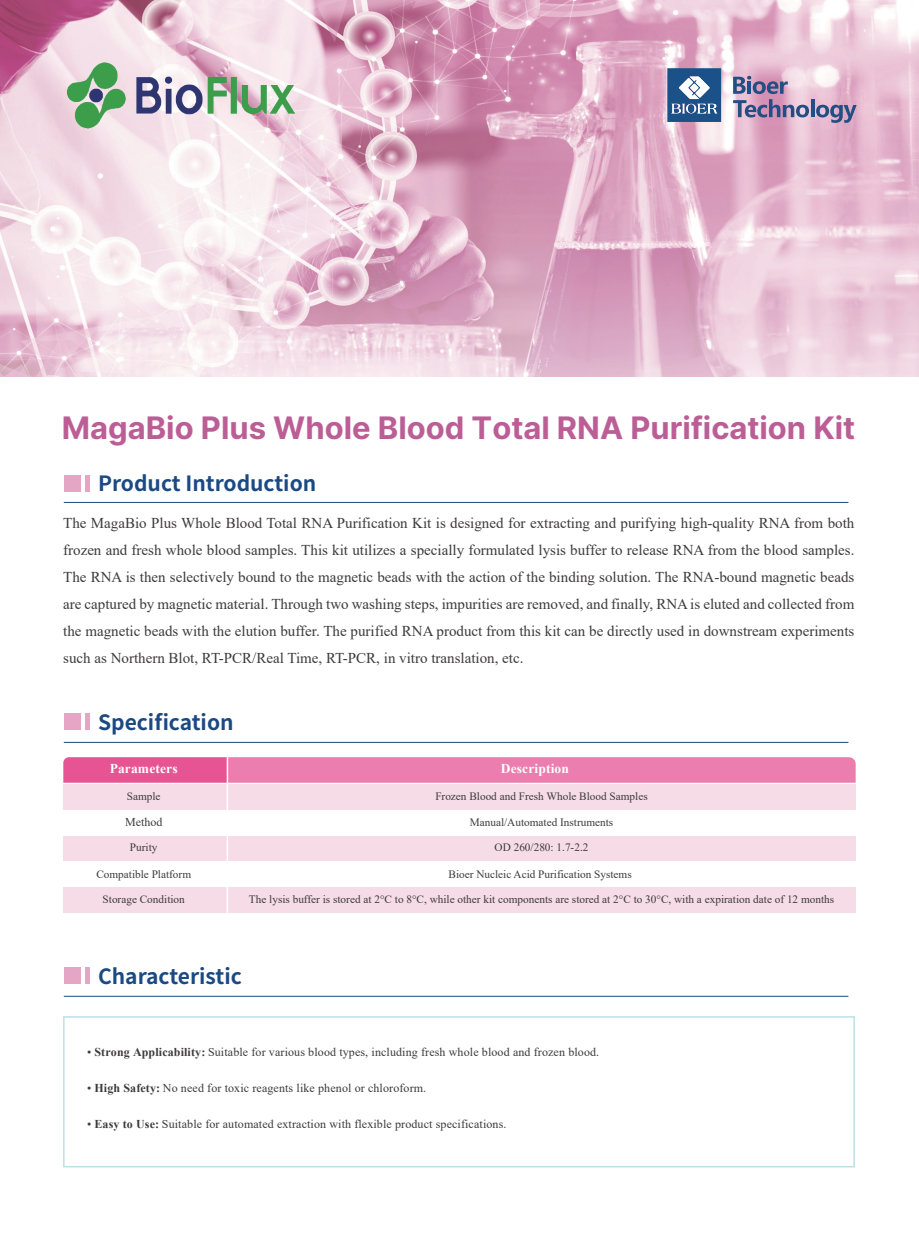
<style>
.page{position:relative;width:919px;height:1238px;background:#fff}
.page>*{position:absolute;margin:0;border:0;box-sizing:border-box;transform-origin:0 0}
.t1{font:30.9px "Inter";color:#bc5e96}
.t2{font:700 21px "Source Han Sans CN";color:#1b4983}
.t3{font:15px/27px "Times New Roman";color:#3d3a3a;text-align:justify}
.t4{font:700 13.5px "Times New Roman";letter-spacing:.01em;color:#fff}
.t5{font:12px "Times New Roman";letter-spacing:.01em;color:#3d3a3a}
.t6{font:11.25px "Times New Roman";color:#3d3a3a}
.s1{font-weight:700}
</style>
<div class="page">
<div style="left:63px;top:1016px;width:791px;height:151px;border:2px solid #bedfe6"></div>
<img style="left:0;top:0;width:918px;height:376px">
<div style="left:64px;top:475px;width:16px;height:17px;background:#e5a5c4"></div>
<hr style="left:85px;top:475px;width:4px;height:17px;background:#e5a5c4">
<div style="left:64px;top:713px;width:16px;height:17px;background:#e5a5c4"></div>
<hr style="left:85px;top:713px;width:4px;height:17px;background:#e5a5c4">
<hr style="left:64px;top:502px;width:784px;height:1px;background:#1b4983">
<hr style="left:64px;top:742px;width:784px;height:1px;background:#1b4983">
<div style="left:64px;top:967px;width:16px;height:17px;background:#e5a5c4"></div>
<hr style="left:85px;top:967px;width:4px;height:17px;background:#e5a5c4">
<hr style="left:64px;top:995px;width:784px;height:1px;background:#1b4983">
<svg style="left:667px;top:68px;width:54px;height:54px;background:#4973a0"></svg>
<svg style="left:690px;top:83px;width:8px;height:9px"></svg>
<svg style="left:810px;top:99px;width:4px;height:18px"></svg>
<svg style="left:816px;top:105px;width:40px;height:18px"></svg>
<svg style="left:733px;top:76px;width:76px;height:41px;background:#a493b4"></svg>
<img style="left:51px;top:57px;width:262px;height:76px">
<div style="left:63px;top:784px;width:792px;height:25px;background:#f6dce7"></div>
<svg style="left:63px;top:757px;width:792px;height:25px;background:#eb75aa"></svg>
<div style="left:63px;top:836px;width:792px;height:25px;background:#f6dce7"></div>
<div style="left:63px;top:887px;width:792px;height:25px;background:#f6dce7"></div>
<hr style="left:227px;top:757px;width:1px;height:155px;background:#fff">
<h1 class="t1" style="left:62px;top:405px;width:795px">MagaBio Plus Whole Blood Total RNA Purification Kit</h1>
<h2 class="t2" style="left:98px;top:472px;width:220px">Product Introduction</h2>
<p class="t3" style="left:63px;top:509px;width:792px">The MagaBio Plus Whole Blood Total RNA Purification Kit is designed for extracting and purifying high-quality RNA from both frozen and fresh whole blood samples. This kit utilizes a specially formulated lysis buffer to release RNA from the blood samples.<br>The RNA is then selectively bound to the magnetic beads with the action of the binding solution. The RNA-bound magnetic beads are captured by magnetic material. Through two washing steps, impurities are removed, and finally, RNA is eluted and collected from the magnetic beads with the elution buffer. The purified RNA product from this kit can be directly used in downstream experiments such as Northern Blot, RT-PCR/Real Time, RT-PCR, in vitro translation, etc.</p>
<h2 class="t2" style="left:98px;top:710px;width:137px">Specification</h2>
<p class="t4" style="left:110px;top:759px;width:69px">Parameters</p>
<p class="t4" style="left:501px;top:759px;width:70px">Description</p>
<p class="t6" style="left:435px;top:788px;width:214px">Frozen Blood and Fresh Whole Blood Samples</p>
<p class="t6" style="left:470px;top:814px;width:145px">Manual/Automated Instruments</p>
<p class="t6" style="left:494px;top:839px;width:95px">OD 260/280: 1.7-2.2</p>
<p class="t6" style="left:448px;top:866px;width:185px">Bioer Nucleic Acid Purification Systems</p>
<p class="t6" style="left:249px;top:891px;width:586px">The lysis buffer is stored at 2°C to 8°C, while other kit components are stored at 2°C to 30°C, with a expiration date of 12 months</p>
<p class="t6" style="left:127px;top:788px;width:35px">Sample</p>
<p class="t5" style="left:125px;top:813px;width:39px">Method</p>
<p class="t6" style="left:130px;top:839px;width:29px">Purity</p>
<p class="t6" style="left:96px;top:866px;width:96px">Compatible Platform</p>
<p class="t6" style="left:103px;top:891px;width:84px">Storage Condition</p>
<h2 class="t2" style="left:98px;top:964px;width:145px">Characteristic</h2>
<p class="t5" style="left:87px;top:1043px;width:513px">• <span class="s1">Strong Applicability:</span> Suitable for various blood types, including fresh whole blood and frozen blood.</p>
<p class="t5" style="left:87px;top:1079px;width:340px">• <span class="s1">High Safety:</span> No need for toxic reagents like phenol or chloroform.</p>
<p class="t5" style="left:87px;top:1115px;width:420px">• <span class="s1">Easy to Use:</span> Suitable for automated extraction with flexible product specifications.</p>
</div>
